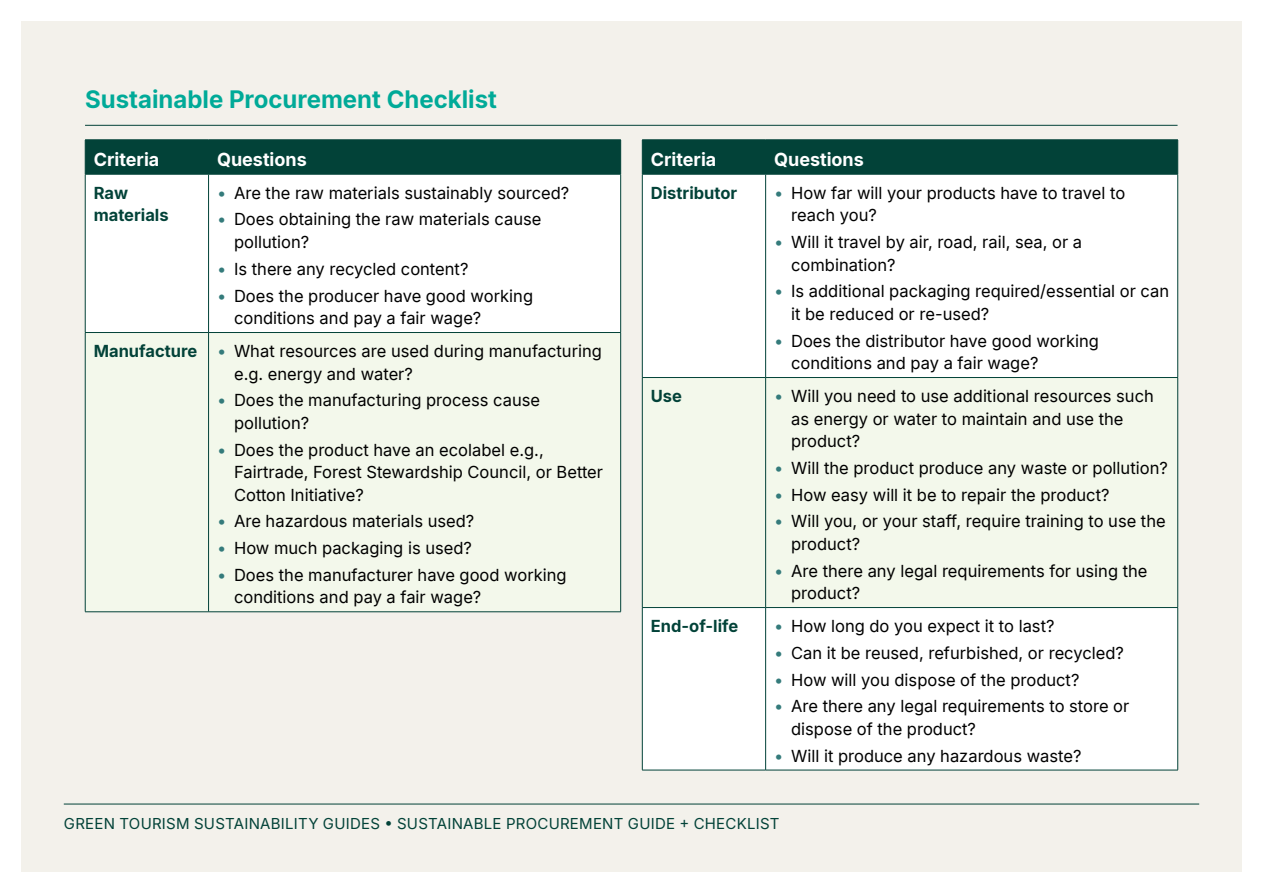
<style>
.page{position:relative;width:1263px;height:893px;background:#fff}
.page>*{position:absolute;margin:0;border:0;box-sizing:border-box;transform-origin:0 0}
.t1{font:700 24px "Inter";color:#00aa98}
.t2{font:700 18px "Inter";color:#fff}
.t3{font:16.5px/22.5px "Inter";color:#000}
.t4{font:700 16.5px/22.5px "Inter";color:#024238}
.t5{font:15px "Inter";letter-spacing:.015em;color:#024238}
.s1{color:#347b7b}
.s2{font-weight:700;color:#024238}
</style>
<div class="page">
<div style="left:21px;top:21px;width:1221px;height:851px;background:#f3f1eb"></div>
<hr style="left:64px;top:804px;width:1135px;height:1px;background:#024238">
<div style="left:86px;top:141px;width:534px;height:33px;background:#024238"></div>
<div style="left:86px;top:175px;width:534px;height:157px;background:#fff"></div>
<hr style="left:85px;top:140px;width:124px;height:1px;background:#024238">
<hr style="left:85px;top:140px;width:1px;height:34px;background:#024238">
<hr style="left:209px;top:140px;width:412px;height:1px;background:#024238">
<hr style="left:208px;top:140px;width:1px;height:34px;background:#024238">
<hr style="left:620px;top:140px;width:1px;height:34px;background:#024238">
<hr style="left:85px;top:174px;width:124px;height:1px;background:#024238">
<hr style="left:85px;top:174px;width:1px;height:158px;background:#024238">
<hr style="left:209px;top:174px;width:412px;height:1px;background:#024238">
<hr style="left:208px;top:174px;width:1px;height:158px;background:#024238">
<hr style="left:620px;top:174px;width:1px;height:158px;background:#024238">
<hr style="left:85px;top:332px;width:124px;height:1px;background:#024238">
<hr style="left:85px;top:333px;width:1px;height:279px;background:#024238">
<hr style="left:209px;top:332px;width:412px;height:1px;background:#024238">
<hr style="left:208px;top:333px;width:1px;height:279px;background:#024238">
<hr style="left:620px;top:333px;width:1px;height:279px;background:#024238">
<hr style="left:85px;top:611px;width:124px;height:1px;background:#024238">
<hr style="left:209px;top:611px;width:412px;height:1px;background:#024238">
<div style="left:643px;top:141px;width:534px;height:33px;background:#024238"></div>
<div style="left:643px;top:175px;width:534px;height:595px;background:#fff"></div>
<svg style="left:643px;top:378px;width:534px;height:229px"></svg>
<hr style="left:642px;top:140px;width:124px;height:1px;background:#024238">
<hr style="left:642px;top:140px;width:1px;height:34px;background:#024238">
<hr style="left:766px;top:140px;width:412px;height:1px;background:#024238">
<hr style="left:765px;top:140px;width:1px;height:34px;background:#024238">
<hr style="left:1177px;top:140px;width:1px;height:34px;background:#024238">
<hr style="left:642px;top:174px;width:124px;height:1px;background:#024238">
<hr style="left:642px;top:174px;width:1px;height:203px;background:#024238">
<hr style="left:766px;top:174px;width:412px;height:1px;background:#024238">
<hr style="left:765px;top:174px;width:1px;height:203px;background:#024238">
<hr style="left:1177px;top:174px;width:1px;height:203px;background:#024238">
<hr style="left:642px;top:377px;width:124px;height:1px;background:#024238">
<hr style="left:642px;top:378px;width:1px;height:229px;background:#024238">
<hr style="left:766px;top:377px;width:412px;height:1px;background:#024238">
<hr style="left:765px;top:378px;width:1px;height:229px;background:#024238">
<hr style="left:1177px;top:378px;width:1px;height:229px;background:#024238">
<hr style="left:642px;top:607px;width:124px;height:1px;background:#024238">
<hr style="left:642px;top:608px;width:1px;height:162px;background:#024238">
<hr style="left:766px;top:607px;width:412px;height:1px;background:#024238">
<hr style="left:765px;top:608px;width:1px;height:162px;background:#024238">
<hr style="left:1177px;top:608px;width:1px;height:162px;background:#024238">
<hr style="left:642px;top:770px;width:124px;height:1px;background:#024238">
<hr style="left:766px;top:770px;width:412px;height:1px;background:#024238">
<hr style="left:85px;top:125px;width:1092px;height:1px;background:#024238">
<h1 class="t1" style="left:85px;top:82px;width:413px">Sustainable Procurement Checklist</h1>
<p class="t2" style="left:94px;top:146px;width:67px">Criteria</p>
<p class="t2" style="left:217px;top:146px;width:91px">Questions</p>
<p class="t4" style="left:94px;top:181px;width:76px">Raw materials</p>
<p class="t3" style="left:217px;top:181px;width:354px"><span class="s1">•</span> Are the raw materials sustainably sourced?</p>
<p class="t3" style="left:234px;top:208px;width:309px;text-indent:-17px"><span class="s1">•</span> Does obtaining the raw materials cause pollution?</p>
<p class="t3" style="left:217px;top:257px;width:253px"><span class="s1">•</span> Is there any recycled content?</p>
<p class="t3" style="left:234px;top:284px;width:301px;text-indent:-17px"><span class="s1">•</span> Does the producer have good working conditions and pay a fair wage?</p>
<p class="t3" style="left:234px;top:339px;width:369px;text-indent:-140px"><span class="s2">Manufacture</span> <span class="s1">•</span> What resources are used during manufacturing e.g. energy and water?</p>
<p class="t3" style="left:234px;top:388px;width:308px;text-indent:-17px"><span class="s1">•</span> Does the manufacturing process cause pollution?</p>
<p class="t3" style="left:234px;top:438px;width:370px;text-indent:-17px"><span class="s1">•</span> Does the product have an ecolabel e.g.,<br>Fairtrade, Forest Stewardship Council, or Better<br>Cotton Initiative?</p>
<p class="t3" style="left:217px;top:510px;width:259px"><span class="s1">•</span> Are hazardous materials used?</p>
<p class="t3" style="left:217px;top:536px;width:256px"><span class="s1">•</span> How much packaging is used?</p>
<p class="t3" style="left:234px;top:563px;width:334px;text-indent:-17px"><span class="s1">•</span> Does the manufacturer have good working conditions and pay a fair wage?</p>
<p class="t2" style="left:651px;top:146px;width:67px">Criteria</p>
<p class="t2" style="left:774px;top:146px;width:91px">Questions</p>
<p class="t4" style="left:651px;top:181px;width:88px">Distributor</p>
<p class="t3" style="left:791px;top:181px;width:336px;text-indent:-17px"><span class="s1">•</span> How far will your products have to travel to reach you?</p>
<p class="t3" style="left:791px;top:230px;width:293px;text-indent:-17px"><span class="s1">•</span> Will it travel by air, road, rail, sea, or a combination?</p>
<p class="t3" style="left:791px;top:279px;width:380px;text-indent:-17px"><span class="s1">•</span> Is additional packaging required/essential or can it be reduced or re-used?</p>
<p class="t3" style="left:791px;top:329px;width:309px;text-indent:-17px"><span class="s1">•</span> Does the distributor have good working conditions and pay a fair wage?</p>
<p class="t4" style="left:651px;top:384px;width:33px">Use</p>
<p class="t3" style="left:791px;top:384px;width:364px;text-indent:-17px"><span class="s1">•</span> Will you need to use additional resources such as energy or water to maintain and use the product?</p>
<p class="t3" style="left:774px;top:456px;width:395px"><span class="s1">•</span> Will the product produce any waste or pollution?</p>
<p class="t3" style="left:774px;top:483px;width:337px"><span class="s1">•</span> How easy will it be to repair the product?</p>
<p class="t3" style="left:791px;top:510px;width:376px;text-indent:-17px"><span class="s1">•</span> Will you, or your staff, require training to use the product?</p>
<p class="t3" style="left:791px;top:559px;width:358px;text-indent:-17px"><span class="s1">•</span> Are there any legal requirements for using the product?</p>
<p class="t4" style="left:651px;top:614px;width:89px">End-of-life</p>
<p class="t3" style="left:774px;top:614px;width:282px"><span class="s1">•</span> How long do you expect it to last?</p>
<p class="t3" style="left:774px;top:641px;width:351px"><span class="s1">•</span> Can it be reused, refurbished, or recycled?</p>
<p class="t3" style="left:774px;top:668px;width:307px"><span class="s1">•</span> How will you dispose of the product?</p>
<p class="t3" style="left:791px;top:695px;width:340px;text-indent:-17px"><span class="s1">•</span> Are there any legal requirements to store or dispose of the product?</p>
<p class="t3" style="left:774px;top:744px;width:309px"><span class="s1">•</span> Will it produce any hazardous waste?</p>
<p class="t5" style="left:64px;top:813px;width:717px">GREEN TOURISM SUSTAINABILITY GUIDES • SUSTAINABLE PROCUREMENT GUIDE + CHECKLIST</p>
</div>
